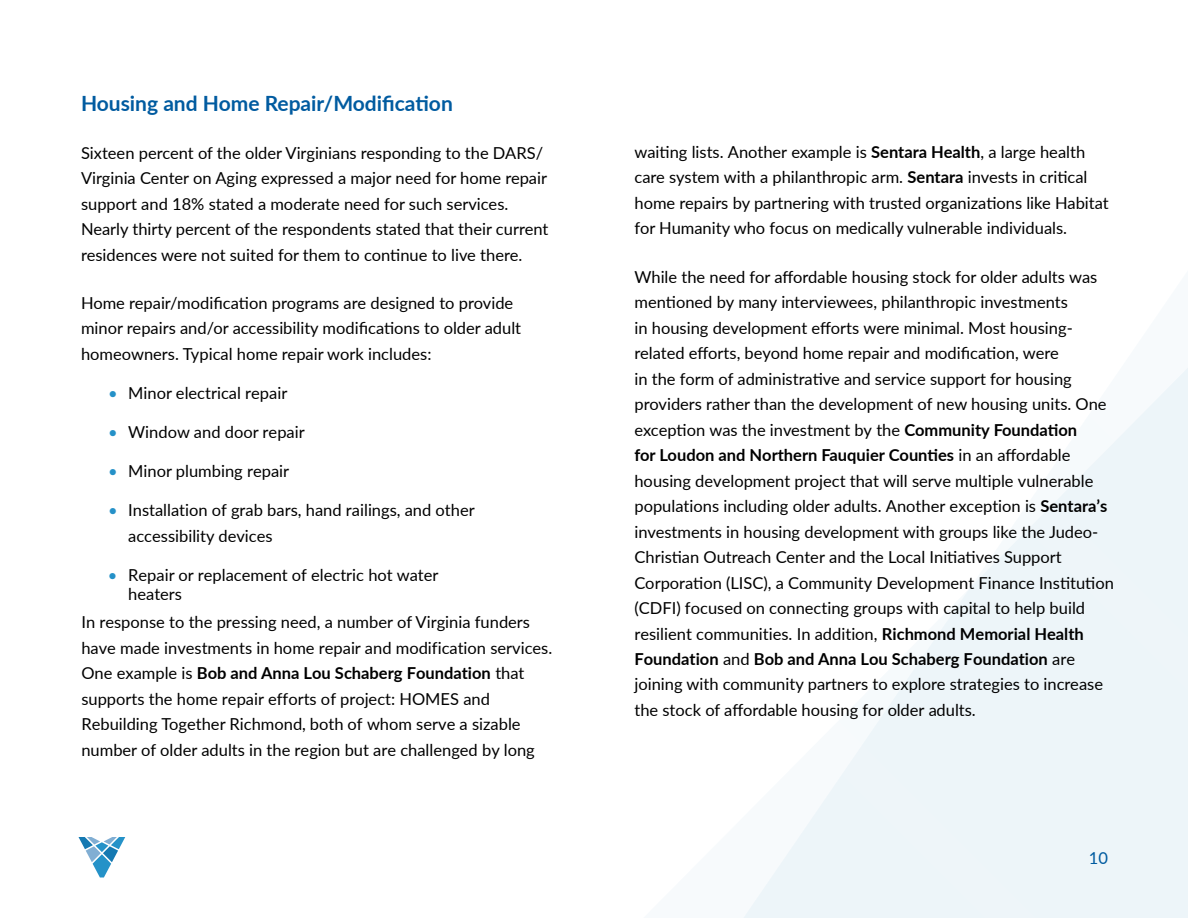
<style>
.page{position:relative;width:1188px;height:918px;background:#fff}
.page>*{position:absolute;margin:0;border:0;box-sizing:border-box;transform-origin:0 0}
.t1{font:700 21px "Lato";color:#005ba0}
.t2{font:16.5px/25.5px "Lato";color:#000}
.t3{font:16.5px "Lato";color:#005ba0}
.s1{color:#2591c8}
.s2{font-style:inherit}
.s3{font-weight:700}
</style>
<div class="page">
<svg style="left:743px;top:368px;width:445px;height:550px"></svg>
<svg style="left:79px;top:837px;width:46px;height:40px"></svg>
<p class="t1" style="left:81px;top:88px;width:373px">Housing and Home Repair/Modification</p>
<p class="t2" style="left:81px;top:139px;width:469px">Sixteen percent of the older Virginians responding to the DARS/ Virginia Center on Aging expressed a major need for home repair support and 18% stated a moderate need for such services.<br>Nearly thirty percent of the respondents stated that their current residences were not suited for them to continue to live there.</p>
<p class="t2" style="left:81px;top:290px;width:442px">Home repair/modification programs are designed to provide minor repairs and/or accessibility modifications to older adult homeowners. Typical home repair work includes:</p>
<p class="t2" style="left:108px;top:380px;width:181px"><span class="s1">•</span> Minor electrical repair</p>
<p class="t2" style="left:108px;top:419px;width:198px"><span class="s1">•</span> Window and door repair</p>
<p class="t2" style="left:108px;top:458px;width:183px"><span class="s1">•</span> Minor plumbing repair</p>
<p class="t2" style="left:128px;top:497px;width:348px;text-indent:-20px"><span class="s1">•</span> Installation of grab bars, hand railings<span class="s2">,</span> and other accessibility devices</p>
<p class="t2" style="left:128px;top:564px;width:312px;line-height:19.8px;text-indent:-20px"><span class="s1">•</span> Repair or replacement of electric hot water heaters</p>
<p class="t2" style="left:81px;top:609px;width:472px">In response to the pressing need, a number of Virginia funders have made investments in home repair and modification services.<br>One example is <span class="s3">Bob and Anna Lou Schaberg Foundation</span> that supports the home repair efforts of project: HOMES and Rebuilding Together Richmond, both of whom serve a sizable number of older adults in the region but are challenged by long</p>
<p class="t2" style="left:634px;top:139px;width:476px">waiting lists. Another example is <span class="s3">Sentara Health</span>, a large health care system with a philanthropic arm. <span class="s3">Sentara</span> invests in critical home repairs by partnering with trusted organizations like Habitat for Humanity who focus on medically vulnerable individuals.</p>
<p class="t2" style="left:634px;top:263px;width:481px">While the need for affordable housing stock for older adults was mentioned by many interviewees, philanthropic investments<br>in housing development efforts were minimal. Most housing&shy;related efforts, beyond home repair and modification, were<br>in the form of administrative and service support for housing providers rather than the development of new housing units. One exception was the investment by the <span class="s3">Community Foundation<br>for Loudon and Northern Fauquier Counties</span> in an affordable housing development project that will serve multiple vulnerable populations including older adults. Another exception is <span class="s3">Sentara’s </span>investments in housing development with groups like the Judeo-Christian Outreach Center and the Local Initiatives Support Corporation (LISC), a Community Development Finance Institution (CDFI) focused on connecting groups with capital to help build resilient communities. In addition, <span class="s3">Richmond Memorial Health Foundation</span> and <span class="s3">Bob and Anna Lou Schaberg Foundation</span> are joining with community partners to explore strategies to increase the stock of affordable housing for older adults.</p>
<p class="t3" style="left:1089px;top:846px;width:21px">10</p>
</div>
